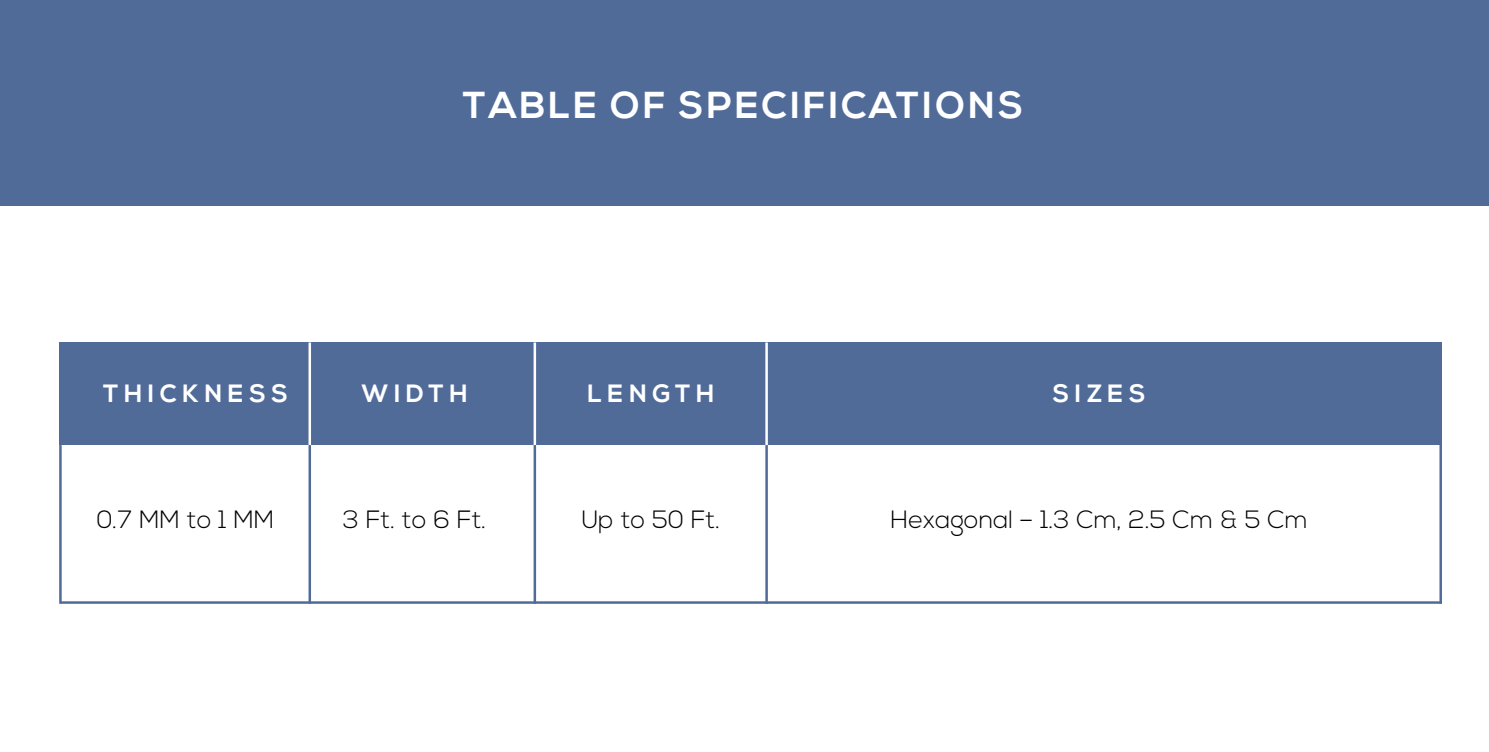
<style>
.page{position:relative;width:1489px;height:752px;background:#fff}
.page>*{position:absolute;margin:0;border:0;box-sizing:border-box;transform-origin:0 0}
.t1{font:700 37.5px "Nexa";letter-spacing:.08em;color:#fff}
.t2{font:300 25px "Nexa";color:#000}
.t3{font:700 25px "Nexa";letter-spacing:.22em;color:#fff}
</style>
<div class="page">
<div style="left:0;top:0;width:1488px;height:205px;background:#516b99"></div>
<div style="left:59px;top:343px;width:1382px;height:102px;background:#516b99"></div>
<hr style="left:308px;top:343px;width:3px;height:102px;background:#fff">
<hr style="left:533px;top:343px;width:3px;height:102px;background:#fff">
<hr style="left:765px;top:343px;width:2px;height:102px;background:#fff">
<hr style="left:308px;top:445px;width:3px;height:159px;background:#516b99">
<hr style="left:533px;top:445px;width:3px;height:159px;background:#516b99">
<hr style="left:765px;top:445px;width:2px;height:159px;background:#516b99">
<hr style="left:1439px;top:445px;width:2px;height:159px;background:#516b99">
<hr style="left:59px;top:445px;width:3px;height:159px;background:#516b99">
<hr style="left:60px;top:601px;width:1381px;height:3px;background:#516b99">
<h1 class="t1" style="left:463px;top:83px;width:562px">TABLE OF SPECIFICATIONS</h1>
<p class="t3" style="left:103px;top:379px;width:186px">THICKNESS</p>
<p class="t3" style="left:361px;top:379px;width:108px">WIDTH</p>
<p class="t3" style="left:587px;top:379px;width:128px">LENGTH</p>
<p class="t3" style="left:1052px;top:379px;width:94px">SIZES</p>
<p class="t2" style="left:97px;top:505px;width:179px">0.7 MM to 1 MM</p>
<p class="t2" style="left:343px;top:505px;width:145px">3 Ft. to 6 Ft.</p>
<p class="t2" style="left:581px;top:505px;width:140px">Up to 50 Ft.</p>
<p class="t2" style="left:890px;top:505px;width:419px">Hexagonal – 1.3 Cm, 2.5 Cm &amp; 5 Cm</p>
</div>
